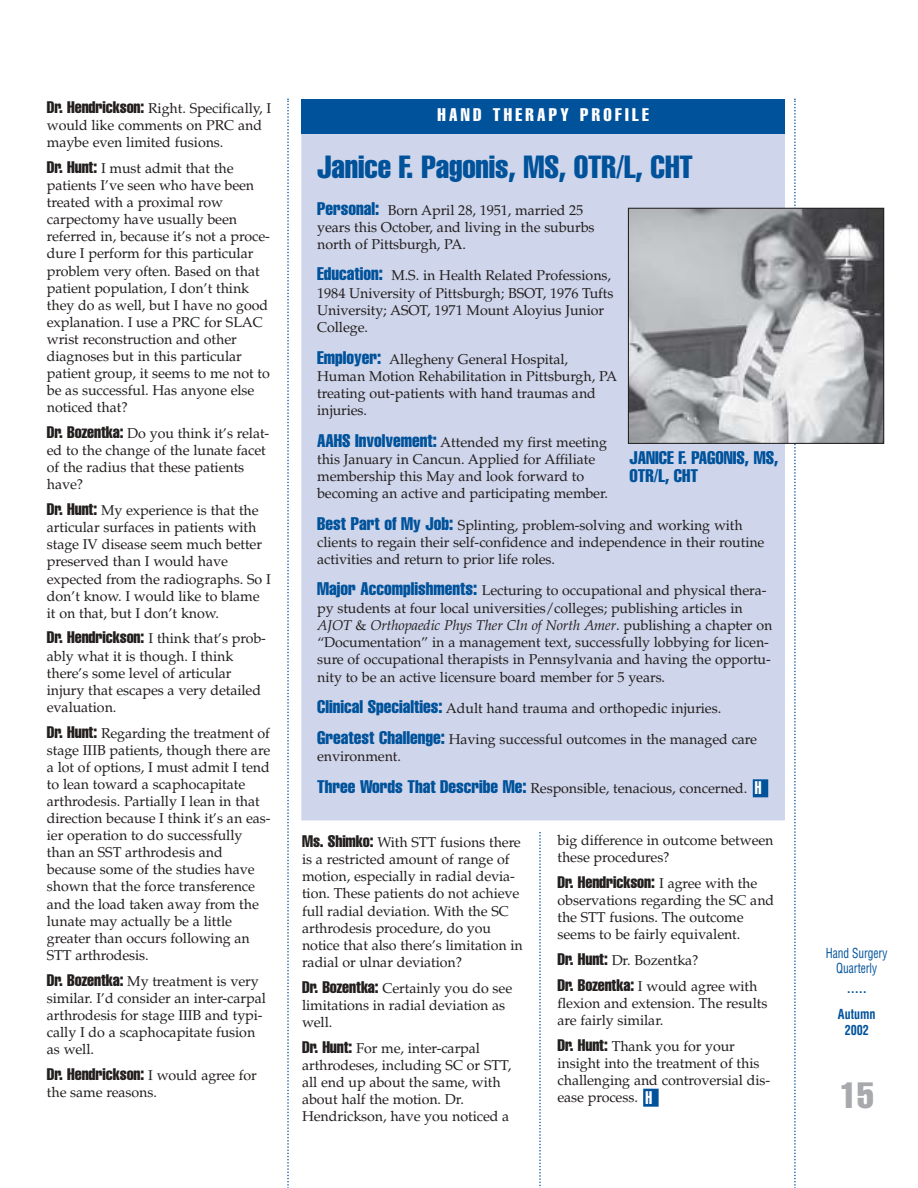
<style>
.page{position:relative;width:918px;height:1188px;background:#fff}
.page>*{position:absolute;margin:0;border:0;box-sizing:border-box;transform-origin:0 0}
.t1{font:extra-condensed 36px "Helvetica";color:#a7a9ac}
.t2{font:extra-condensed 31.5px "Helvetica";letter-spacing:-.005em;color:#00529b}
.t3{font:extra-condensed 18px/18px "Helvetica";color:#00529b}
.t4{font:extra-condensed 18px "Helvetica";letter-spacing:.185em;color:#fff}
.t5{font:extra-condensed 16.5px "Helvetica";letter-spacing:-.005em;color:#231f1f}
.t6{font:14.25px/17.1px "Palatino";letter-spacing:-.005em;color:#231f1f}
.t7{font:condensed 13.5px/15px "Helvetica";letter-spacing:-.005em;color:#00529b;text-align:center;scale:.85 1}
.t8{font:700 condensed 13.5px/26px "Helvetica";letter-spacing:-.005em;color:#00529b;text-align:center;scale:.9 1}
.s1{font-family:"Helvetica";font-stretch:extra-condensed;font-size:16.5px}
.s2{font-family:"Palatino";font-stretch:normal;font-size:14.25px}
.s3{font-family:"Helvetica";font-stretch:extra-condensed;font-size:18px;color:#00529b}
.s4{font-style:italic}
.s5{font-family:"Helvetica";font-stretch:extra-condensed;font-size:18px;color:#fff}
</style>
<div class="page">
<svg style="left:794px;top:99px;width:2px;height:1089px"></svg>
<svg style="left:287px;top:99px;width:2px;height:1089px"></svg>
<svg style="left:539px;top:832px;width:2px;height:356px"></svg>
<div style="left:302px;top:122px;width:482px;height:698px;background:#cfd5ea"></div>
<div style="left:301px;top:99px;width:484px;height:34px;background:#00529b"></div>
<div style="left:753px;top:779px;width:15px;height:18px;background:#00529b"></div>
<img style="left:630px;top:210px;width:252px;height:232px">
<div style="left:628px;top:208px;width:256px;height:236px;border:1px solid #231f1f"></div>
<div style="left:643px;top:1089px;width:16px;height:18px;background:#00529b"></div>
<p class="t6" style="left:47px;top:101px;width:226px"><span class="s1">Dr. Hendrickson:</span> Right. Specifically, I would like comments on PRC and maybe even limited fusions.</p>
<p class="t6" style="left:47px;top:161px;width:225px"><span class="s1">Dr. Hunt:</span> I must admit that the patients I’ve seen who have been treated with a proximal row carpectomy have usually been referred in, because it’s not a proce&shy;dure I perform for this particular problem very often. Based on that patient population, I don’t think they do as well, but I have no good explanation. I use a PRC for SLAC wrist reconstruction and other diagnoses but in this particular patient group, it seems to me not to be as successful. Has anyone else noticed that?</p>
<p class="t6" style="left:47px;top:426px;width:224px"><span class="s1">Dr. Bozentka:</span> Do you think it’s relat&shy;ed to the change of the lunate facet of the radius that these patients have?</p>
<p class="t6" style="left:47px;top:503px;width:225px"><span class="s1">Dr. Hunt:</span> My experience is that the articular surfaces in patients with stage IV disease seem much better preserved than I would have expected from the radiographs. So I don’t know. I would like to blame it on that, but I don’t know.</p>
<p class="t6" style="left:47px;top:632px;width:221px"><span class="s1">Dr. Hendrickson:</span> I think that’s prob&shy;ably what it is though. I think there’s some level of articular injury that escapes a very detailed evaluation.</p>
<p class="t6" style="left:47px;top:726px;width:225px"><span class="s1">Dr. Hunt:</span> Regarding the treatment of stage IIIB patients, though there are a lot of options, I must admit I tend to lean toward a scaphocapitate arthrodesis. Partially I lean in that direction because I think it’s an eas&shy;ier operation to do successfully than an SST arthrodesis and because some of the studies have shown that the force transference and the load taken away from the lunate may actually be a little greater than occurs following an<br>STT arthrodesis.</p>
<p class="t6" style="left:47px;top:974px;width:220px"><span class="s1">Dr. Bozentka:</span> My treatment is very similar. I’d consider an inter-carpal arthrodesis for stage IIIB and typi&shy;cally I do a scaphocapitate fusion as well.</p>
<p class="t5" style="left:47px;top:1068px;width:212px">Dr. Hendrickson: <span class="s2">I would agree for</span></p>
<p class="t6" style="left:47px;top:1085px;width:112px">the same reasons.</p>
<p class="t4" style="left:437px;top:108px;width:213px">HAND THERAPY PROFILE</p>
<h2 class="t2" style="left:317px;top:156px;width:377px">Janice F. Pagonis, MS, OTR/L, CHT</h2>
<p class="t6" style="left:317px;top:203px;width:279px"><span class="s3">Personal:</span> Born April 28, 1951, married 25 years this October, and living in the suburbs north of Pittsburgh, PA.</p>
<p class="t6" style="left:317px;top:269px;width:298px"><span class="s3">Education:</span> M.S. in Health Related Professions, 1984 University of Pittsburgh; BSOT, 1976 Tufts University; ASOT, 1971 Mount Aloyius Junior College.</p>
<p class="t6" style="left:317px;top:352px;width:302px"><span class="s3">Employer:</span> Allegheny General Hospital, Human Motion Rehabilitation in Pittsburgh, PA treating out-patients with hand traumas and injuries.</p>
<p class="t6" style="left:317px;top:435px;width:292px"><span class="s3">AAHS Involvement:</span> Attended my first meeting this January in Cancun. Applied for Affiliate membership this May and look forward to becoming an active and participating member.</p>
<p class="t6" style="left:317px;top:518px;width:449px"><span class="s3">Best Part of My Job:</span> Splinting, problem-solving and working with clients to regain their self-confidence and independence in their routine activities and return to prior life roles.</p>
<p class="t6" style="left:317px;top:584px;width:457px"><span class="s3">Major Accomplishments:</span> Lecturing to occupational and physical thera&shy;py students at four local universities/colleges; publishing articles in <span class="s4">AJOT</span> &amp; <span class="s4">Orthopaedic Phys Ther Cln of North Amer</span>. publishing a chapter on “Documentation” in a management text, successfully lobbying for licen&shy;sure of occupational therapists in Pennsylvania and having the opportu&shy;nity to be an active licensure board member for 5 years.</p>
<p class="t6" style="left:317px;top:694px;width:441px;line-height:31.3px"><span class="s3">Clinical Specialties:</span> Adult hand trauma and orthopedic injuries.<br><span class="s3">Greatest Challenge:</span> Having successful outcomes in the managed care</p>
<p class="t6" style="left:317px;top:743px;width:446px;line-height:31.3px">environment.<br><span class="s3">Three Words That Describe Me:</span> Responsible, tenacious, concerned. <span class="s5">H</span></p>
<p class="t3" style="left:629px;top:449px;width:150px">JANICE F. PAGONIS, MS,<br>OTR/L, CHT</p>
<p class="t6" style="left:302px;top:835px;width:222px"><span class="s1">Ms. Shimko:</span> With STT fusions there is a restricted amount of range of motion, especially in radial devia&shy;tion. These patients do not achieve full radial deviation. With the SC arthrodesis procedure, do you notice that also there’s limitation in radial or ulnar deviation?</p>
<p class="t6" style="left:302px;top:981px;width:212px"><span class="s1">Dr. Bozentka:</span> Certainly you do see limitations in radial deviation as well.</p>
<p class="t6" style="left:302px;top:1041px;width:211px"><span class="s1">Dr. Hunt:</span> For me, inter-carpal arthrodeses, including SC or STT, all end up about the same, with about half the motion. Dr.<br>Hendrickson, have you noticed a</p>
<p class="t6" style="left:558px;top:833px;width:217px">big difference in outcome between these procedures?</p>
<p class="t5" style="left:558px;top:876px;width:201px">Dr. Hendrickson: <span class="s2">I agree with the</span></p>
<p class="t6" style="left:558px;top:893px;width:218px">observations regarding the SC and the STT fusions. The outcome seems to be fairly equivalent.</p>
<p class="t6" style="left:558px;top:949px;width:201px;line-height:25.8px"><span class="s1">Dr. Hunt:</span> Dr. Bozentka?<br><span class="s1">Dr. Bozentka:</span> I would agree with</p>
<p class="t6" style="left:558px;top:996px;width:211px">flexion and extension. The results are fairly similar.</p>
<p class="t6" style="left:558px;top:1039px;width:214px"><span class="s1">Dr. Hunt:</span> Thank you for your insight into the treatment of this challenging and controversial dis&shy;ease process. <span class="s5">H</span></p>
<p class="t7" style="left:826px;top:946px;width:74px">Hand Surgery<br>Quarterly</p>
<p class="t8" style="left:838px;top:976px;width:43px">.....<br>Autumn</p>
<p class="t8" style="left:845px;top:1018px;width:28px">2002</p>
<h1 class="t1" style="left:840px;top:1082px;width:35px">15</h1>
</div>
